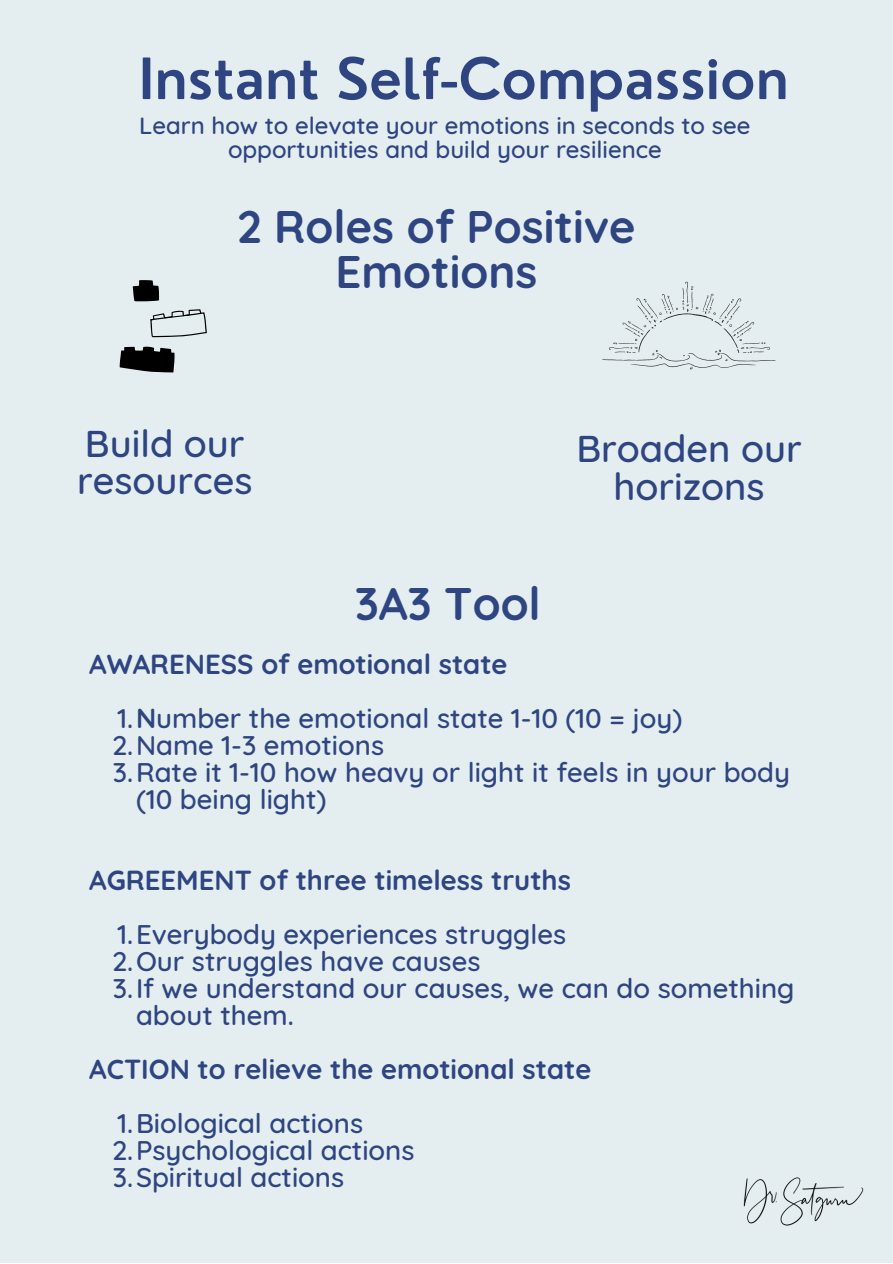
<style>
.page{position:relative;width:893px;height:1264px;background:#fff}
.page>*{position:absolute;margin:0;border:0;box-sizing:border-box;transform-origin:0 0}
.t1{font:600 55.5px "Nourd";color:#2e4581}
.t2{font:700 45.45px/45px "Quicksand";color:#2e4581;text-align:center}
.t3{font:500 37.95px/37px "Quicksand";color:#2e4581}
.t4{font:500 27.45px/27px "Quicksand";color:#2e4581}
.t5{font:700 27.45px "Quicksand";color:#2e4581}
.t6{font:500 24px/23.5px "Quicksand";color:#2e4581;text-align:center}
.s1{font-weight:700}
</style>
<div class="page">
<div style="left:0;top:0;width:892px;height:1262px;background:#e4edef"></div>
<img style="left:743px;top:1177px;width:121px;height:49px">
<svg style="left:133px;top:280px;width:26px;height:21px"></svg>
<svg style="left:120px;top:346px;width:54px;height:26px"></svg>
<svg style="left:150px;top:309px;width:57px;height:28px"></svg>
<svg style="left:602px;top:282px;width:174px;height:87px"></svg>
<h1 class="t1" style="left:139px;top:44px;width:651px">Instant Self-Compassion</h1>
<p class="t6" style="left:139px;top:113px;width:612px">Learn how to elevate your emotions in seconds to see opportunities and build your resilience</p>
<h2 class="t2" style="left:237px;top:203px;width:400px">2 Roles of Positive<br>Emotions</h2>
<h3 class="t3" style="left:77px;top:424px;width:177px">Build our resources</h3>
<h2 class="t2" style="left:355px;top:580px;width:187px">3A3 Tool</h2>
<p class="t5" style="left:89px;top:647px;width:420px">AWARENESS of emotional state</p>
<h3 class="t3" style="left:576px;top:429px;width:227px;text-align:center">Broaden our horizons</h3>
<p class="t4" style="left:118px;top:704px;width:566px">1.<span class="s1">N</span>umber the emotional state 1-10 (10 = joy)</p>
<p class="t4" style="left:112px;top:731px;width:273px">2.Name 1-3 emotions</p>
<p class="t4" style="left:113px;top:758px;width:678px">3.Rate it 1-10 how heavy or light it feels in your body</p>
<p class="t4" style="left:136px;top:785px;width:192px">(10 being light)</p>
<p class="t5" style="left:89px;top:862px;width:483px">AGREEMENT of three timeless truths</p>
<p class="t4" style="left:118px;top:920px;width:450px">1.Everybody experiences struggles</p>
<p class="t4" style="left:112px;top:947px;width:370px">2.Our struggles have causes</p>
<p class="t4" style="left:113px;top:974px;width:683px">3.If we understand our causes, we can do something</p>
<p class="t4" style="left:136px;top:1001px;width:159px">about them.</p>
<p class="t5" style="left:89px;top:1051px;width:503px">ACTION to relieve the emotional state</p>
<p class="t4" style="left:112px;top:1109px;width:304px">1.Biological actions<br>2.Psychological actions<br>3.Spiritual actions</p>
</div>
